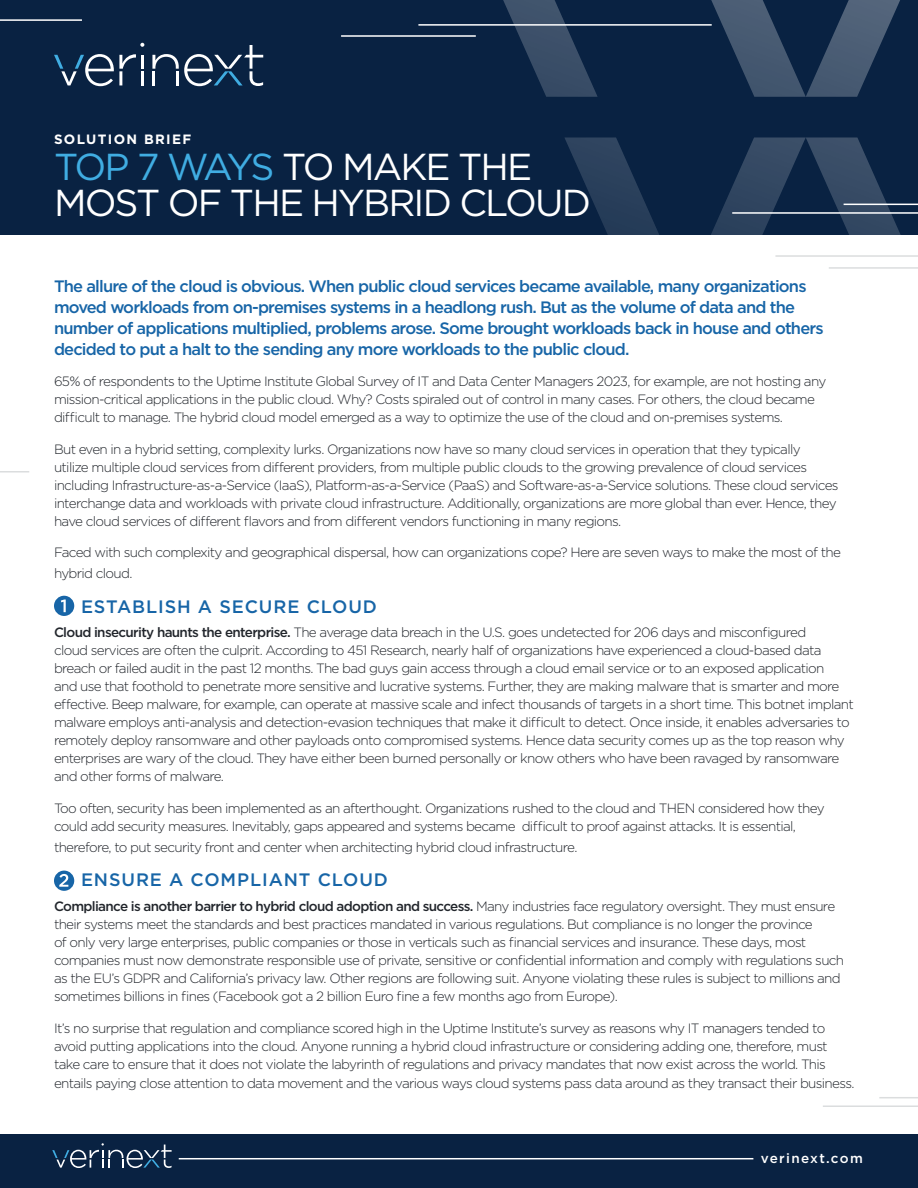
<style>
.page{position:relative;width:918px;height:1188px;background:#fff}
.page>*{position:absolute;margin:0;border:0;box-sizing:border-box;transform-origin:0 0}
.t1{font:37.5px "Gotham";letter-spacing:-.05em;color:#fff}
.t2{font:500 18px "Gotham";letter-spacing:.05em;color:#1765a7}
.t3{font:500 16.5px/21px "Gotham";letter-spacing:-.05em;color:#1765a7}
.t4{font:300 13.5px/18px "Gotham";letter-spacing:-.05em;color:#22262c}
.t5{font:700 13.5px "Gotham";letter-spacing:.1em;color:#fff}
.t6{font:500 13.5px "Gotham";letter-spacing:.1em;color:#fff}
.s1{color:#40ade2}
.s2{font-weight:500}
</style>
<div class="page">
<div style="left:0;top:1134px;width:918px;height:54px;background:#092242"></div>
<div style="left:0;top:0;width:918px;height:234px;background:#092242"></div>
<svg style="left:503px;top:0;width:95px;height:97px"></svg>
<svg style="left:711px;top:0;width:189px;height:97px"></svg>
<svg style="left:565px;top:137px;width:353px;height:97px"></svg>
<svg style="left:140px;top:43px;width:4px;height:4px"></svg>
<svg style="left:152px;top:45px;width:111px;height:41px"></svg>
<hr style="left:141px;top:55px;width:3px;height:14px;background:#fff">
<hr style="left:141px;top:71px;width:3px;height:14px;background:#fff">
<svg style="left:54px;top:54px;width:82px;height:32px"></svg>
<svg style="left:52px;top:1143px;width:120px;height:25px"></svg>
<hr style="left:732px;top:212px;width:186px;height:2px;background:#fff">
<hr style="left:844px;top:204px;width:74px;height:1px;background:#fff">
<hr style="left:418px;top:24px;width:294px;height:2px;background:#fff">
<hr style="left:341px;top:35px;width:135px;height:2px;background:#fff">
<svg style="left:0;top:471px;width:29px;height:1px"></svg>
<hr style="left:823px;top:1106px;width:95px;height:1px;background:#dbddde">
<hr style="left:879px;top:1097px;width:39px;height:1px;background:#dbddde">
<hr style="left:829px;top:267px;width:89px;height:2px;background:#dbddde">
<hr style="left:775px;top:255px;width:143px;height:2px;background:#dbddde">
<hr style="left:179px;top:1158px;width:574px;height:1px;background:#fff">
<hr style="left:0;top:19px;width:82px;height:2px;background:#fff">
<div style="left:54px;top:596px;width:20px;height:20px;background:#1765a7;border-radius:50%"></div>
<svg style="left:61px;top:600px;width:5px;height:12px"></svg>
<div style="left:54px;top:871px;width:20px;height:20px;background:#1765a7;border-radius:50%"></div>
<svg style="left:59px;top:874px;width:9px;height:13px"></svg>
<p class="t5" style="left:54px;top:131px;width:139px">SOLUTION BRIEF</p>
<p class="t1" style="left:54px;top:143px;width:480px"><span class="s1">TOP 7 WAYS</span> TO MAKE THE</p>
<p class="t1" style="left:54px;top:179px;width:539px">MOST OF THE HYBRID CLOUD</p>
<p class="t3" style="left:54px;top:275px;width:771px">The allure of the cloud is obvious. When public cloud services became available, many organizations moved workloads from on-premises systems in a headlong rush. But as the volume of data and the number of applications multiplied, problems arose. Some brought workloads back in house and others decided to put a halt to the sending any more workloads to the public cloud.</p>
<p class="t4" style="left:54px;top:372px;width:774px">65% of respondents to the Uptime Institute Global Survey of IT and Data Center Managers 2023, for example, are not hosting any mission-critical applications in the public cloud. Why? Costs spiraled out of control in many cases. For others, the cloud became difficult to manage. The hybrid cloud model emerged as a way to optimize the use of the cloud and on-premises systems.</p>
<p class="t4" style="left:54px;top:440px;width:786px">But even in a hybrid setting, complexity lurks. Organizations now have so many cloud services in operation that they typically utilize multiple cloud services from different providers, from multiple public clouds to the growing prevalence of cloud services including Infrastructure-as-a-Service (IaaS), Platform-as-a-Service (PaaS) and Software-as-a-Service solutions. These cloud services interchange data and workloads with private cloud infrastructure. Additionally, organizations are more global than ever. Hence, they have cloud services of different flavors and from different vendors functioning in many regions.</p>
<p class="t4" style="left:54px;top:542px;width:789px;line-height:21px">Faced with such complexity and geographical dispersal, how can organizations cope? Here are seven ways to make the most of the hybrid cloud.</p>
<p class="t2" style="left:81px;top:595px;width:297px">ESTABLISH A SECURE CLOUD</p>
<p class="t4" style="left:54px;top:623px;width:801px"><span class="s2">Cloud insecurity haunts the enterprise.</span> The average data breach in the U.S. goes undetected for 206 days and misconfigured<br>cloud services are often the culprit. According to 451 Research, nearly half of organizations have experienced a cloud-based data breach or failed audit in the past 12 months. The bad guys gain access through a cloud email service or to an exposed application<br>and use that foothold to penetrate more sensitive and lucrative systems. Further, they are making malware that is smarter and more effective. Beep malware, for example, can operate at massive scale and infect thousands of targets in a short time. This botnet implant malware employs anti-analysis and detection-evasion techniques that make it difficult to detect. Once inside, it enables adversaries to remotely deploy ransomware and other payloads onto compromised systems. Hence data security comes up as the top reason why enterprises are wary of the cloud. They have either been burned personally or know others who have been ravaged by ransomware and other forms of malware.</p>
<p class="t4" style="left:54px;top:799px;width:772px">Too often, security has been implemented as an afterthought. Organizations rushed to the cloud and THEN considered how they could add security measures. Inevitably, gaps appeared and systems became difficult to proof against attacks. It is essential,</p>
<p class="t4" style="left:54px;top:838px;width:525px">therefore, to put security front and center when architecting hybrid cloud infrastructure.</p>
<p class="t2" style="left:81px;top:868px;width:309px">ENSURE A COMPLIANT CLOUD</p>
<p class="t4" style="left:54px;top:897px;width:792px"><span class="s2">Compliance is another barrier to hybrid cloud adoption and success.</span> Many industries face regulatory oversight. They must ensure their systems meet the standards and best practices mandated in various regulations. But compliance is no longer the province<br>of only very large enterprises, public companies or those in verticals such as financial services and insurance. These days, most companies must now demonstrate responsible use of private, sensitive or confidential information and comply with regulations such as the EU’s GDPR and California’s privacy law. Other regions are following suit. Anyone violating these rules is subject to millions and sometimes billions in fines (Facebook got a 2 billion Euro fine a few months ago from Europe).</p>
<p class="t4" style="left:54px;top:1019px;width:775px">It’s no surprise that regulation and compliance scored high in the Uptime Institute’s survey as reasons why IT managers tended to avoid putting applications into the cloud. Anyone running a hybrid cloud infrastructure or considering adding one, therefore, must take care to ensure that it does not violate the labyrinth of regulations and privacy mandates that now exist across the world. This</p>
<p class="t4" style="left:54px;top:1074px;width:802px">entails paying close attention to data movement and the various ways cloud systems pass data around as they transact their business.</p>
<p class="t6" style="left:761px;top:1150px;width:104px">verinext.com</p>
</div>
